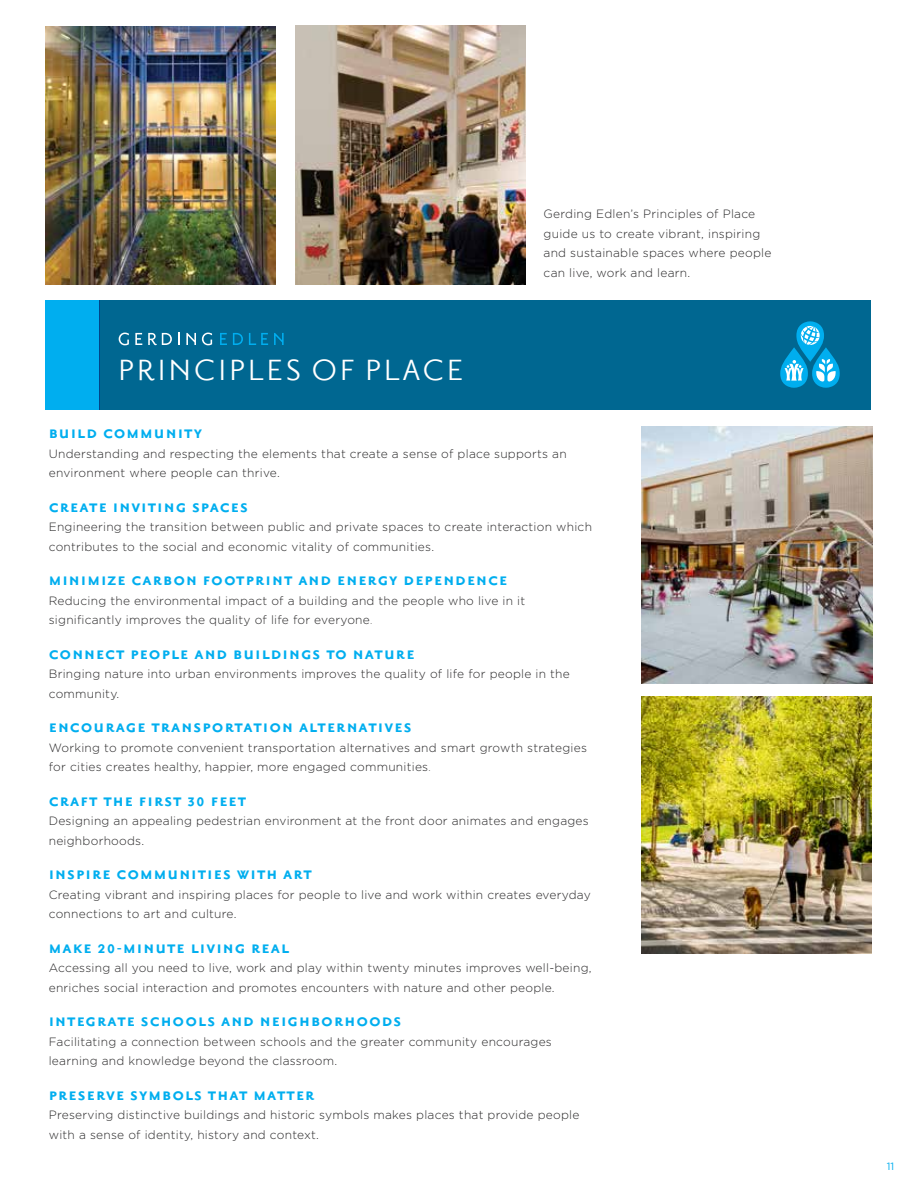
<style>
.page{position:relative;width:918px;height:1188px;background:#fff}
.page>*{position:absolute;margin:0;border:0;box-sizing:border-box;transform-origin:0 0}
.t1{font:36px "Priori San Regular SC";letter-spacing:.09em;color:#fff}
.t2{font:21px "Priori San Bold SC";letter-spacing:.05em;color:#00aeef}
.t3{font:300 12px/19.5px "Gotham HTF";letter-spacing:.02em;color:#292829}
.t4{font:10.5px "Gotham HTF";color:#00aeef}
.s1{font-weight:200}
</style>
<div class="page">
<img style="left:642px;top:697px;width:229px;height:256px">
<img style="left:642px;top:427px;width:230px;height:256px">
<img style="left:46px;top:26px;width:229px;height:259px">
<div style="left:46px;top:300px;width:54px;height:109px;background:#00aeef"></div>
<img style="left:296px;top:25px;width:229px;height:260px">
<div style="left:100px;top:300px;width:771px;height:109px;background:#006791"></div>
<svg style="left:119px;top:333px;width:10px;height:12px"></svg>
<svg style="left:135px;top:333px;width:7px;height:12px"></svg>
<svg style="left:178px;top:333px;width:2px;height:12px"></svg>
<svg style="left:186px;top:333px;width:10px;height:12px"></svg>
<svg style="left:202px;top:333px;width:10px;height:12px"></svg>
<svg style="left:220px;top:333px;width:7px;height:12px"></svg>
<svg style="left:233px;top:333px;width:10px;height:12px"></svg>
<svg style="left:249px;top:333px;width:19px;height:12px"></svg>
<svg style="left:274px;top:333px;width:10px;height:12px"></svg>
<svg style="left:148px;top:333px;width:24px;height:12px"></svg>
<svg style="left:812px;top:348px;width:28px;height:40px"></svg>
<svg style="left:816px;top:359px;width:20px;height:23px"></svg>
<svg style="left:780px;top:348px;width:28px;height:40px"></svg>
<svg style="left:784px;top:360px;width:20px;height:21px"></svg>
<svg style="left:796px;top:321px;width:28px;height:40px"></svg>
<svg style="left:801px;top:326px;width:19px;height:19px"></svg>
<h1 class="t1" style="left:119px;top:351px;width:346px">PRINCIPLES OF PLACE</h1>
<p class="t3" style="left:544px;top:204px;width:229px">Gerding Edlen’s Principles of Place guide us to create vibrant, inspiring and sustainable spaces where people can live, work and learn.</p>
<h2 class="t2" style="left:49px;top:421px;width:155px">build community</h2>
<p class="t3" style="left:49px;top:444px;width:520px">Understanding and respecting the elements that create a sense of place supports an environment where people can thrive.</p>
<h2 class="t2" style="left:49px;top:495px;width:201px">create inviting spaces</h2>
<p class="t3" style="left:49px;top:517px;width:545px">Engineering the transition between public and private spaces to create interaction which contributes to the social and economic vitality of communities.</p>
<h2 class="t2" style="left:49px;top:568px;width:460px">minimize carbon footprint and energy dependence</h2>
<p class="t3" style="left:49px;top:591px;width:478px">Reducing the environmental impact of a building and the people who live in it significantly improves the quality of life for everyone<span class="s1">.</span></p>
<h2 class="t2" style="left:49px;top:642px;width:367px">connect people and buildings to nature</h2>
<p class="t3" style="left:49px;top:664px;width:523px">Bringing nature into urban environments improves the quality of life for people in the community.</p>
<h2 class="t2" style="left:49px;top:715px;width:364px">encourage transportation alternatives</h2>
<p class="t3" style="left:49px;top:738px;width:540px">Working to promote convenient transportation alternatives and smart growth strategies for cities creates healthy, happier, more engaged communities<span class="s1">.</span></p>
<h2 class="t2" style="left:49px;top:789px;width:199px">craft the first 30 feet</h2>
<p class="t3" style="left:49px;top:811px;width:542px">Designing an appealing pedestrian environment at the front door animates and engages neighborhoods.</p>
<h2 class="t2" style="left:49px;top:862px;width:265px">inspire communities with art</h2>
<p class="t3" style="left:49px;top:885px;width:544px">Creating vibrant and inspiring places for people to live and work within creates everyday connections to art and culture.</p>
<h2 class="t2" style="left:49px;top:936px;width:242px">make 20-minute living real</h2>
<p class="t3" style="left:49px;top:958px;width:544px">Accessing all you need to live, work and play within twenty minutes improves well-being, enriches social interaction and promotes encounters with nature and other people.</p>
<h2 class="t2" style="left:49px;top:1009px;width:354px">integrate schools and neighborhoods</h2>
<p class="t3" style="left:49px;top:1032px;width:505px">Facilitating a connection between schools and the greater community encourages learning and knowledge beyond the classroom.</p>
<h2 class="t2" style="left:49px;top:1083px;width:267px">preserve symbols that matter</h2>
<p class="t3" style="left:49px;top:1105px;width:532px">Preserving distinctive buildings and historic symbols makes places that provide people with a sense of identity, history and context.</p>
<p class="t4" style="left:887px;top:1160px;width:9px">11</p>
</div>
